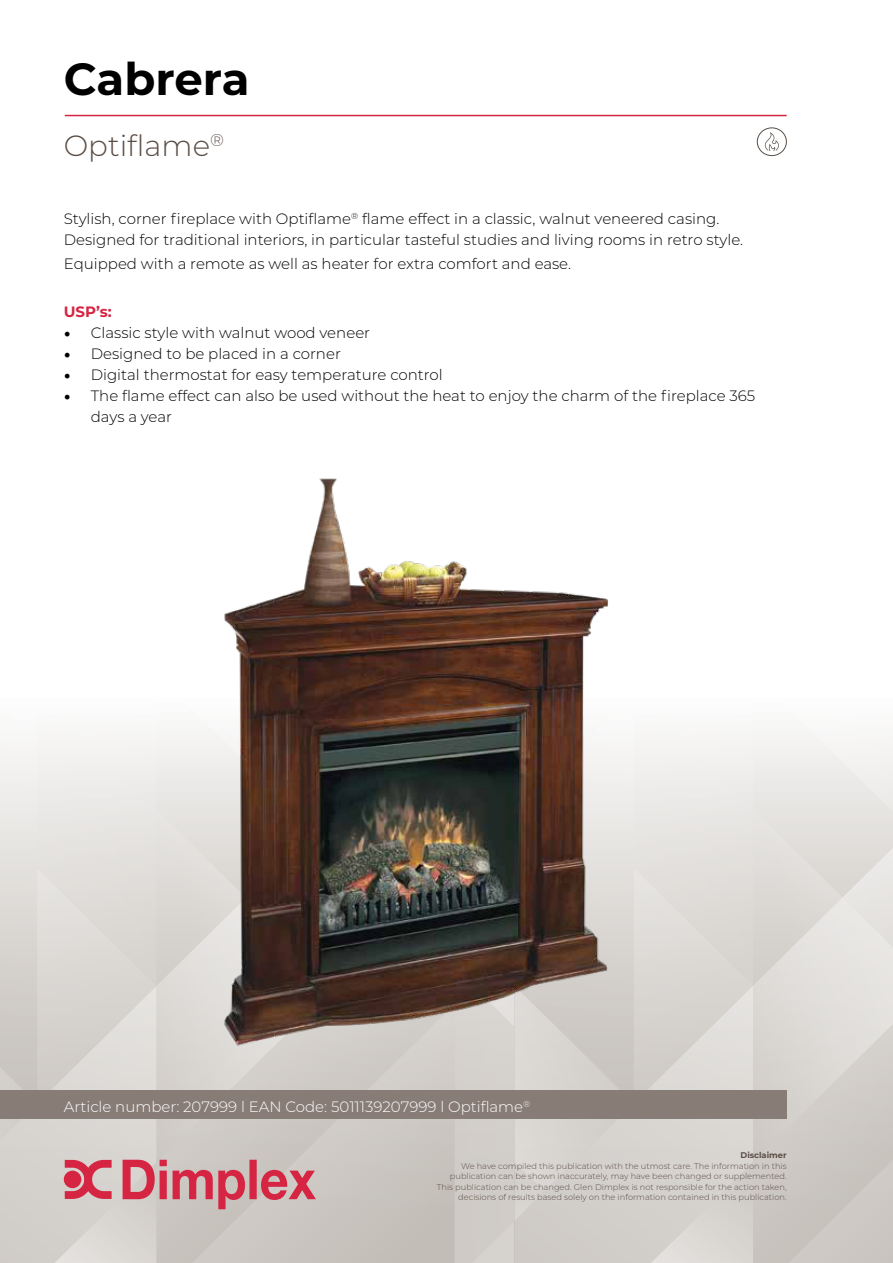
<style>
.page{position:relative;width:893px;height:1263px;background:#fff}
.page>*{position:absolute;margin:0;border:0;box-sizing:border-box;transform-origin:0 0}
.t1{font:700 45px "Montserrat";color:#000}
.t2{font:300 29.25px "Montserrat";color:#5a4d45}
.t3{font:300 15px/21px "Montserrat";color:#000}
.t4{font:300 15px "Montserrat";color:#fff}
.t5{font:700 15px "Montserrat";color:#d62543}
.t6{font:300 8.25px/10.5px "Montserrat";color:#5a4d45;text-align:right}
.t7{font:700 8.25px "Montserrat";color:#5a4d45}
.s1{font-family:"Minion Pro";font-weight:400;font-size:18px}
</style>
<div class="page">
<hr style="left:65px;top:115px;width:722px;height:1px;background:#d62543">
<svg style="left:0;top:732px;width:893px;height:531px;background:#d0c9c5"></svg>
<img style="left:157px;top:478px;width:625px;height:603px">
<div style="left:757px;top:128px;width:30px;height:28px;border:1px solid #5a4d45;border-radius:50%"></div>
<svg style="left:765px;top:132px;width:14px;height:19px"></svg>
<h1 class="t1" style="left:64px;top:46px;width:187px">Cabrera</h1>
<h2 class="t2" style="left:64px;top:126px;width:162px">Optiflame<sup>®</sup></h2>
<p class="t3" style="left:64px;top:208px;width:681px">Stylish, corner fireplace with Optiflame<sup>®</sup> flame effect in a classic, walnut veneered casing.<br>Designed for traditional interiors, in particular tasteful studies and living rooms in retro style.</p>
<p class="t3" style="left:64px;top:253px;width:509px">Equipped with a remote as well as heater for extra comfort and ease.</p>
<p class="t5" style="left:64px;top:301px;width:50px">USP’s:</p>
<p class="t3" style="left:64px;top:322px;width:308px"><span class="s1">•</span> Classic style with walnut wood veneer</p>
<p class="t3" style="left:64px;top:343px;width:279px"><span class="s1">•</span> Designed to be placed in a corner</p>
<p class="t3" style="left:64px;top:364px;width:381px"><span class="s1">•</span> Digital thermostat for easy temperature control</p>
<p class="t3" style="left:91px;top:385px;width:666px;text-indent:-27px"><span class="s1">•</span> The flame effect can also be used without the heat to enjoy the charm of the fireplace 365 days a year</p>
<p class="t4" style="left:64px;top:1096px;width:468px">Article number: 207999 l EAN Code: 5011139207999 l Optiflame<sup>®</sup></p>
<p class="t7" style="left:741px;top:1149px;width:48px">Disclaimer</p>
<p class="t6" style="left:437px;top:1160px;width:351px">We have compiled this publication with the utmost care. The information in this publication can be shown inaccurately, may have been changed or supplemented.<br>This publication can be changed. Glen Dimplex is not responsible for the action taken, decisions of results based solely on the information contained in this publication.</p>
</div>
